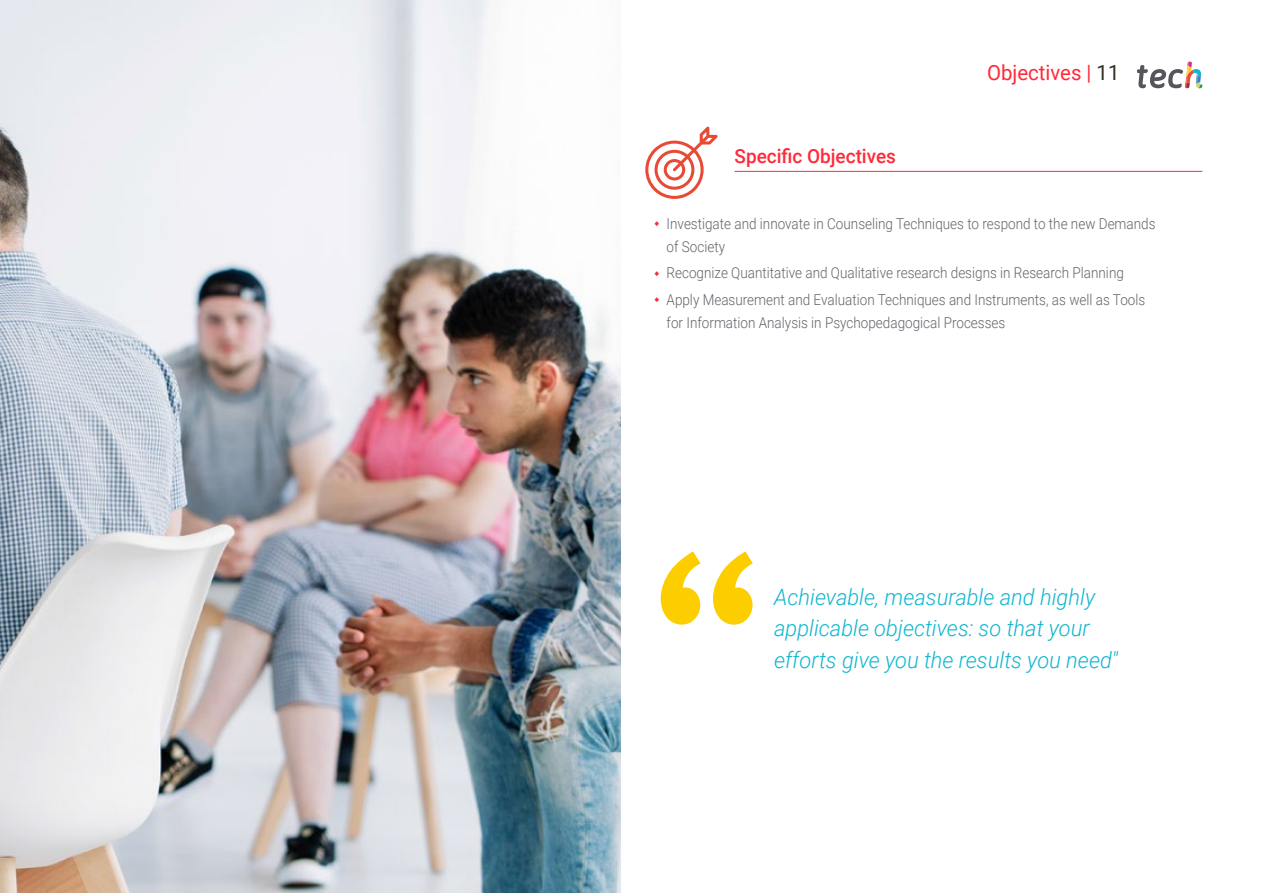
<style>
.page{position:relative;width:1263px;height:893px;background:#fff}
.page>*{position:absolute;margin:0;border:0;box-sizing:border-box;transform-origin:0 0}
.t1{font:italic 300 22.5px/31.5px "Roboto";color:#0fb6cf}
.t2{font:21px "Roboto";color:#ff293a}
.t3{font:500 19.5px "Roboto";color:#ff293a}
.t4{font:300 15px/22.5px "Roboto";color:#61646a;scale:.9 1}
.s1{color:#312e20}
</style>
<div class="page">
<svg style="left:645px;top:127px;width:73px;height:72px"></svg>
<hr style="left:735px;top:171px;width:467px;height:1px;background:#ff293a">
<img style="left:0;top:0;width:621px;height:893px">
<svg style="left:661px;top:551px;width:92px;height:74px"></svg>
<svg style="left:1137px;top:62px;width:65px;height:27px"></svg>
<h3 class="t3" style="left:735px;top:142px;width:163px">Specific Objectives</h3>
<h2 class="t2" style="left:987px;top:57px;width:134px">Objectives | <span class="s1">11</span></h2>
<p class="t4" style="left:666px;top:212px;width:545px">Investigate and innovate in Counseling Techniques to respond to the new Demands of Society</p>
<p class="t4" style="left:666px;top:259px;width:533px;line-height:26.7px">Recognize Quantitative and Qualitative research designs in Research Planning<br>Apply Measurement and Evaluation Techniques and Instruments, as well as Tools</p>
<p class="t4" style="left:666px;top:311px;width:378px">for Information Analysis in Psychopedagogical Processes</p>
<h1 class="t1" style="left:774px;top:580px;width:345px">Achievable, measurable and highly applicable objectives: so that your efforts give you the results you need"</h1>
</div>
